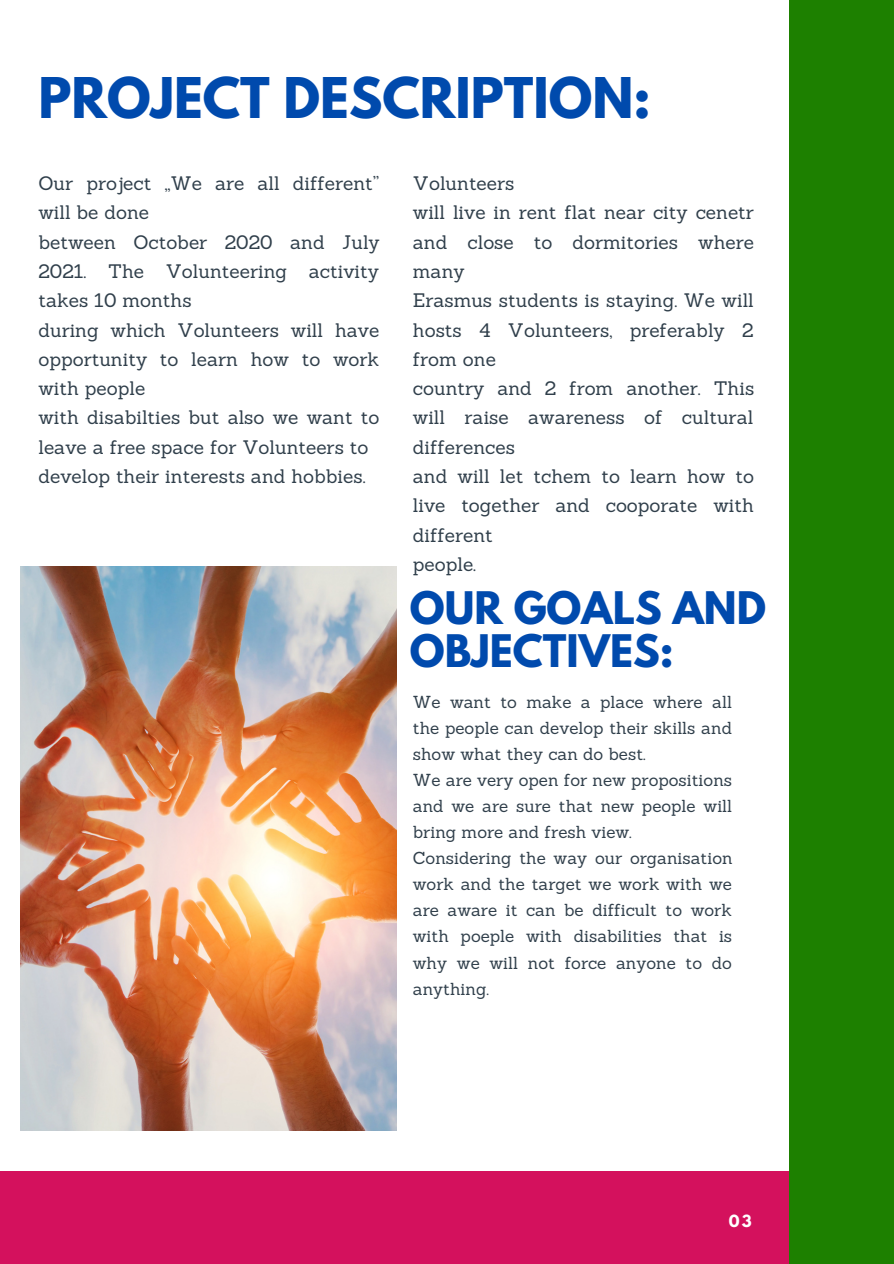
<style>
.page{position:relative;width:894px;height:1264px;background:#fff}
.page>*{position:absolute;margin:0;border:0;box-sizing:border-box;transform-origin:0 0}
.t1{font:700 49.65px "League Spartan";color:#004aad}
.t2{font:700 39.75px/42.8px "League Spartan";color:#004aad}
.t3{font:19.05px/29.2px "Sanchez";color:#303f4b}
.t4{font:16.95px/26.1px "Sanchez";color:#303f4b}
.t5{font:700 14.85px "League Spartan";color:#fff}
</style>
<div class="page">
<div style="left:0;top:1171px;width:893px;height:92px;background:#d4115d"></div>
<div style="left:789px;top:0;width:104px;height:1263px;background:#1d8000"></div>
<img style="left:21px;top:566px;width:376px;height:564px">
<h1 class="t1" style="left:38px;top:73px;width:613px">PROJECT DESCRIPTION:</h1>
<p class="t3" style="left:38px;top:168px;width:343px">Our project „We are all different” will be done<br>between October 2020 and July<br>2021. The Volunteering activity takes 10 months<br>during which Volunteers will have opportunity to learn how to work with people<br>with disabilties but also we want to leave a free space for Volunteers to develop their interests and hobbies.</p>
<p class="t3" style="left:413px;top:168px;width:343px">Volunteers<br>will live in rent flat near city cenetr and close to dormitories where many<br>Erasmus students is staying. We will hosts 4 Volunteers, preferably 2 from one<br>country and 2 from another. This will raise awareness of cultural differences<br>and will let tchem to learn how to live together and cooporate with different<br>people.</p>
<h2 class="t2" style="left:410px;top:592px;width:357px">OUR GOALS AND<br>OBJECTIVES:</h2>
<p class="t4" style="left:413px;top:688px;width:321px">We want to make a place where all the people can develop their skills and show what they can do best.<br>We are very open for new propositions and we are sure that new people will bring more and fresh view.<br>Considering the way our organisation work and the target we work with we are aware it can be difficult to work with poeple with disabilities that is why we will not force anyone to do anything.</p>
<p class="t5" style="left:728px;top:1213px;width:24px">03</p>
</div>
